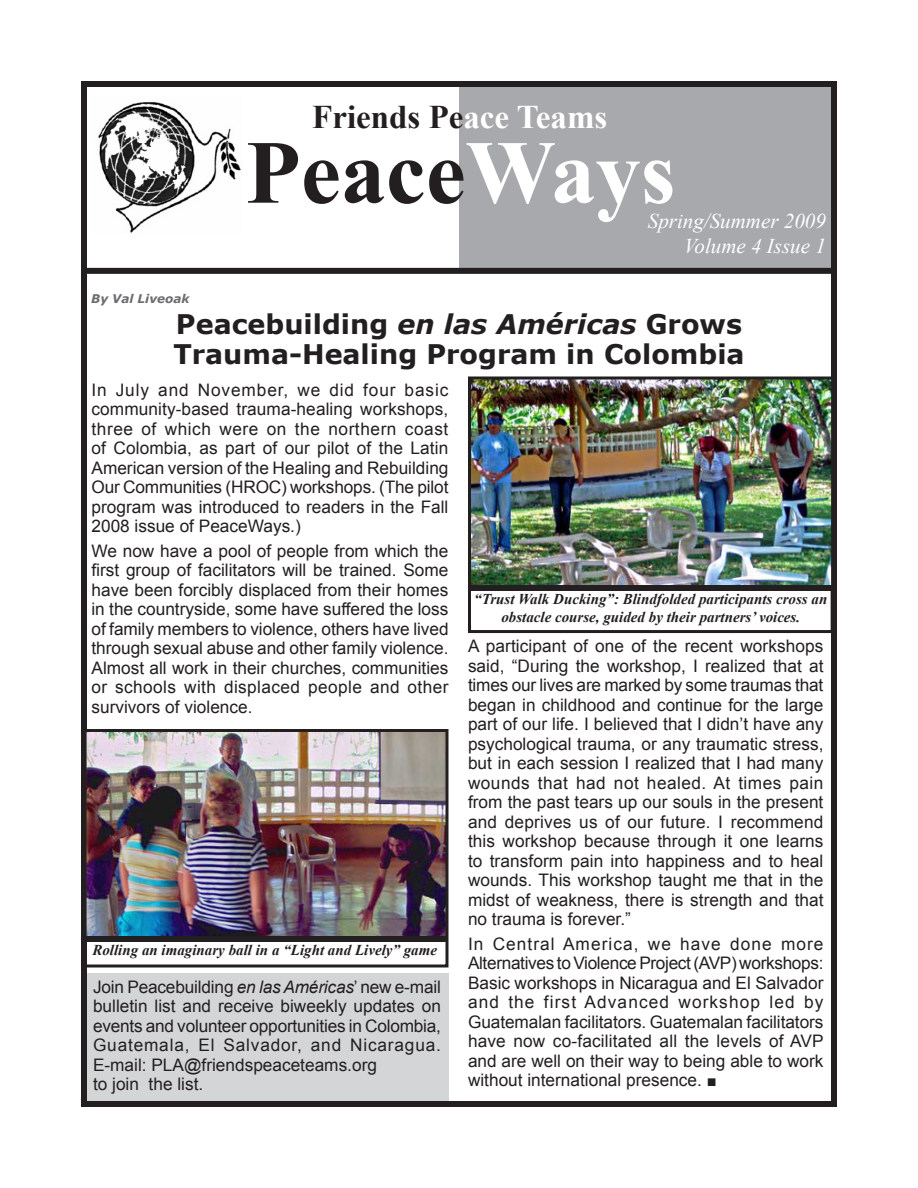
<style>
.page{position:relative;width:918px;height:1188px;background:#fff}
.page>*{position:absolute;margin:0;border:0;box-sizing:border-box;transform-origin:0 0}
.t1{font:700 90px "Times New Roman";color:#231f20}
.t2{font:700 33px "Times New Roman";color:#231f20}
.t3{font:700 27px/30px "Verdana";color:#231f20}
.t4{font:italic 21px/25.2px "Times New Roman";color:#fff;text-align:right}
.t5{font:17.25px/19.5px "Arial";color:#231f20;text-align:justify}
.t6{font:italic 700 15px/18px "Times New Roman";color:#231f20;text-align:center}
.t7{font:italic 700 12px "Verdana";color:#6c6d70}
.s1{color:#fff}
.s2{font-style:italic}
.s3{font-style:italic;font-size:16.5px}
</style>
<div class="page">
<div style="left:81px;top:973px;width:367px;height:128px;background:#d4d5d7"></div>
<div style="left:459px;top:81px;width:378px;height:187px;background:#a8a9ad"></div>
<div style="left:81px;top:268px;width:756px;height:6px;background:#231f20"></div>
<div style="left:81px;top:81px;width:756px;height:1026px;border:6px solid #231f20"></div>
<img style="left:98px;top:102px;width:143px;height:131px">
<img style="left:472px;top:380px;width:358px;height:204px">
<div style="left:468px;top:376px;width:366px;height:212px;border:3px solid #231f20"></div>
<img style="left:88px;top:733px;width:356px;height:202px">
<div style="left:84px;top:729px;width:364px;height:210px;border:3px solid #231f20"></div>
<div style="left:468px;top:588px;width:366px;height:45px;border:3px solid #231f20"></div>
<div style="left:81px;top:939px;width:367px;height:28px;border:3px solid #231f20"></div>
<h2 class="t2" style="left:312px;top:94px;width:297px">Friends Pe<span class="s1">ace Teams</span></h2>
<p class="t7" style="left:91px;top:291px;width:100px">By Val Liveoak</p>
<h1 class="t1" style="left:246px;top:110px;width:431px">Peace<span class="s1">Ways</span></h1>
<p class="t4" style="left:648px;top:207px;width:179px">Spring/Summer 2009<br>Volume 4 Issue 1</p>
<h3 class="t3" style="left:173px;top:308px;width:573px">Peacebuilding <span class="s2">en las Américas</span> Grows<br>Trauma-Healing Program in Colombia</h3>
<p class="t5" style="left:92px;top:380px;width:359px">In July and November, we did four basic community-based trauma-healing workshops, three of which were on the northern coast of Colombia, as part of our pilot of the Latin American version of the Healing and Rebuilding Our Communities (HROC) workshops. (The pilot program was introduced to readers in the Fall 2008 issue of PeaceWays.)</p>
<p class="t5" style="left:92px;top:541px;width:359px">We now have a pool of people from which the first group of facilitators will be trained. Some have been forcibly displaced from their homes in the countryside, some have suffered the loss of family members to violence, others have lived through sexual abuse and other family violence.<br>Almost all work in their churches, communities or schools with displaced people and other survivors of violence.</p>
<p class="t6" style="left:92px;top:941px;width:346px">Rolling an imaginary ball in a “Light and Lively” game</p>
<p class="t5" style="left:93px;top:977px;width:350px;text-align:left">Join Peacebuilding <span class="s2">en las Américas</span>’ new e-mail bulletin list and receive biweekly updates on events and volunteer opportunities in Colombia, Guatemala, El Salvador, and Nicaragua.<br>E-mail: PLA@friendspeaceteams.org<br>to join the list.</p>
<p class="t6" style="left:474px;top:590px;width:355px">“Trust Walk Ducking”: Blindfolded participants cross an obstacle course, guided by their partners’ voices.</p>
<p class="t5" style="left:468px;top:636px;width:357px">A participant of one of the recent workshops said, “During the workshop, I realized that at times our lives are marked by some traumas that began in childhood and continue for the large part of our life. I believed that I didn’t have any psychological trauma, or any traumatic stress, but in each session I realized that I had many wounds that had not healed. At times pain from the past tears up our souls in the present and deprives us of our future. I recommend this workshop because through it one learns to transform pain into happiness and to heal wounds. This workshop taught me that in the midst of weakness, there is strength and that no trauma is forever.”</p>
<p class="t5" style="left:468px;top:934px;width:357px">In Central America, we have done more Alternatives to Violence Project (AVP) workshops:<br>Basic workshops in Nicaragua and El Salvador and the first Advanced workshop led by Guatemalan facilitators. Guatemalan facilitators have now co-facilitated all the levels of AVP and are well on their way to being able to work without international presence. <span class="s3">■</span></p>
</div>
